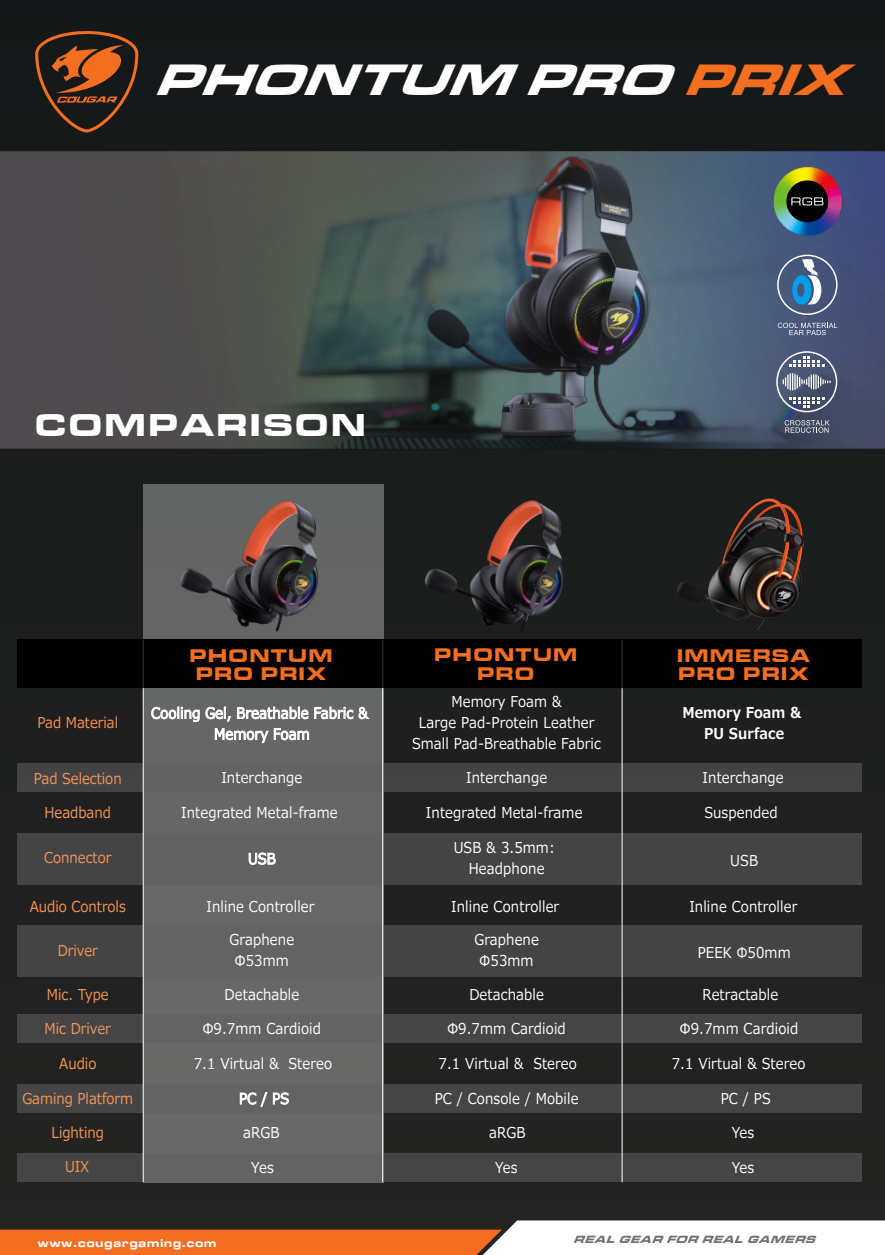
<style>
.page{position:relative;width:885px;height:1255px;background:#fff}
.page>*{position:absolute;margin:0;border:0;box-sizing:border-box;transform-origin:0 0}
.t1{font:italic 45.3px "Microgramma D Bold Exte";color:#fff;scale:1.09 1}
.t2{font:32.7px "Microgramma D Bold Exte";letter-spacing:.1em;color:#fff}
.t3{font:18.9px/18.9px "Microgramma D Bold Exte";letter-spacing:.1em;color:#f36e21;text-align:center}
.t4{font:15px/21px "Meiryo UI";letter-spacing:.01em;color:#fff;text-align:center;scale:.9 1}
.t5{font:15px "Meiryo UI";color:#f79354;scale:.9 1}
.t6{font:700 15px/21px "Meiryo UI";letter-spacing:.01em;color:#fff;text-align:center;scale:.9 1}
.t7{font:11.7px "Microgramma D Bold Exte";letter-spacing:.1em;color:#fff;scale:.92 1}
.t8{font:italic 10.8px "Microgramma D Bold Exte";color:#717071}
.s1{color:#f36e21}
</style>
<div class="page">
<div style="left:0;top:0;width:884px;height:1254px;background:#1d1f1e"></div>
<svg style="left:0;top:1220px;width:884px;height:34px"></svg>
<img style="left:0;top:151px;width:884px;height:298px">
<svg style="left:35px;top:31px;width:103px;height:102px"></svg>
<div style="left:144px;top:485px;width:239px;height:696px;background:#666766"></div>
<svg style="left:17px;top:763px;width:844px;height:28px;fill:#434443"></svg>
<svg style="left:17px;top:833px;width:844px;height:51px;fill:#434444"></svg>
<svg style="left:17px;top:925px;width:844px;height:52px;fill:#444"></svg>
<svg style="left:17px;top:1014px;width:844px;height:28px;fill:#444544"></svg>
<svg style="left:17px;top:1084px;width:844px;height:28px;fill:#454545"></svg>
<svg style="left:17px;top:1153px;width:844px;height:28px;fill:#454545"></svg>
<div style="left:17px;top:639px;width:844px;height:49px;background:#000"></div>
<img style="left:677px;top:498px;width:128px;height:132px">
<hr style="left:143px;top:688px;width:1px;height:494px;background:#fff">
<hr style="left:143px;top:640px;width:1px;height:48px;background:#fff">
<hr style="left:382px;top:688px;width:1px;height:494px;background:#fff">
<hr style="left:382px;top:639px;width:1px;height:49px;background:#fff">
<hr style="left:621px;top:688px;width:1px;height:494px;background:#fff">
<hr style="left:621px;top:639px;width:1px;height:49px;background:#fff">
<img style="left:425px;top:500px;width:138px;height:131px">
<svg style="left:151px;top:706px;width:219px;height:37px"></svg>
<svg style="left:239px;top:1091px;width:50px;height:15px"></svg>
<svg style="left:248px;top:852px;width:28px;height:13px"></svg>
<img style="left:143px;top:496px;width:241px;height:136px">
<img style="left:757px;top:152px;width:96px;height:96px">
<div style="left:786px;top:180px;width:42px;height:42px;background:#000;border-radius:50%"></div>
<svg style="left:791px;top:197px;width:32px;height:8px"></svg>
<svg style="left:777px;top:323px;width:60px;height:12px"></svg>
<div style="left:777px;top:255px;width:60px;height:60px;border:2px solid #fff;border-radius:50%"></div>
<svg style="left:792px;top:259px;width:29px;height:45px"></svg>
<svg style="left:784px;top:420px;width:45px;height:12px"></svg>
<svg style="left:782px;top:373px;width:48px;height:17px"></svg>
<svg style="left:788px;top:397px;width:36px;height:11px"></svg>
<svg style="left:788px;top:356px;width:36px;height:11px"></svg>
<div style="left:776px;top:351px;width:61px;height:61px;border:2px solid #fff;border-radius:50%"></div>
<h1 class="t1" style="left:154px;top:49px;width:657px">PHONTUM PRO <span class="s1">PRIX</span></h1>
<h2 class="t2" style="left:36px;top:403px;width:331px">COMPARISON</h2>
<p class="t5" style="left:37px;top:712px;width:91px">Pad Material</p>
<p class="t5" style="left:34px;top:767px;width:99px">Pad Selection</p>
<p class="t5" style="left:45px;top:802px;width:75px">Headband</p>
<p class="t5" style="left:44px;top:847px;width:76px">Connector</p>
<p class="t5" style="left:30px;top:896px;width:108px">Audio Controls</p>
<p class="t5" style="left:58px;top:939px;width:46px">Driver</p>
<p class="t5" style="left:47px;top:984px;width:70px">Mic. Type</p>
<p class="t5" style="left:45px;top:1017px;width:75px">Mic Driver</p>
<p class="t5" style="left:59px;top:1053px;width:43px">Audio</p>
<p class="t5" style="left:22px;top:1088px;width:124px">Gaming Platform</p>
<p class="t5" style="left:51px;top:1122px;width:60px">Lighting</p>
<p class="t5" style="left:65px;top:1156px;width:29px">UIX</p>
<p class="t3" style="left:190px;top:645px;width:144px">PHONTUM<br>PRO PRIX</p>
<p class="t4" style="left:151px;top:703px;width:242px">Cooling Gel, Breathable Fabric &amp;<br>Memory Foam</p>
<p class="t4" style="left:221px;top:768px;width:91px">Interchange</p>
<p class="t4" style="left:181px;top:803px;width:175px">Integrated Metal-frame</p>
<p class="t4" style="left:248px;top:849px;width:32px">USB</p>
<p class="t4" style="left:206px;top:896px;width:121px">Inline Controller</p>
<p class="t4" style="left:229px;top:929px;width:73px">Graphene<br>Φ53mm</p>
<p class="t4" style="left:224px;top:985px;width:84px">Detachable</p>
<p class="t4" style="left:203px;top:1018px;width:133px">Φ9.7mm Cardioid</p>
<p class="t4" style="left:194px;top:1053px;width:155px">7.1 Virtual &amp; Stereo</p>
<p class="t4" style="left:239px;top:1088px;width:57px">PC / PS</p>
<p class="t4" style="left:243px;top:1123px;width:42px">aRGB</p>
<p class="t4" style="left:251px;top:1158px;width:26px">Yes</p>
<p class="t3" style="left:434px;top:644px;width:144px">PHONTUM<br>PRO</p>
<p class="t4" style="left:412px;top:691px;width:211px">Memory Foam &amp;<br>Large Pad-Protein Leather<br>Small Pad-Breathable Fabric</p>
<p class="t4" style="left:466px;top:768px;width:91px">Interchange</p>
<p class="t4" style="left:426px;top:803px;width:175px">Integrated Metal-frame</p>
<p class="t4" style="left:453px;top:837px;width:114px">USB &amp; 3.5mm:<br>Headphone</p>
<p class="t4" style="left:451px;top:896px;width:121px">Inline Controller</p>
<p class="t4" style="left:474px;top:930px;width:73px">Graphene<br>Φ53mm</p>
<p class="t4" style="left:469px;top:985px;width:84px">Detachable</p>
<p class="t4" style="left:447px;top:1018px;width:133px">Φ9.7mm Cardioid</p>
<p class="t4" style="left:438px;top:1053px;width:155px">7.1 Virtual &amp; Stereo</p>
<p class="t4" style="left:434px;top:1088px;width:161px">PC / Console / Mobile</p>
<p class="t4" style="left:489px;top:1123px;width:42px">aRGB</p>
<p class="t4" style="left:495px;top:1158px;width:26px">Yes</p>
<p class="t3" style="left:677px;top:645px;width:134px;text-align:left">IMMERSA<br>PRO PRIX</p>
<p class="t6" style="left:682px;top:702px;width:134px">Memory Foam &amp;<br>PU Surface</p>
<p class="t4" style="left:702px;top:768px;width:91px">Interchange</p>
<p class="t4" style="left:704px;top:803px;width:83px">Suspended</p>
<p class="t4" style="left:730px;top:850px;width:32px">USB</p>
<p class="t4" style="left:689px;top:896px;width:121px">Inline Controller</p>
<p class="t4" style="left:697px;top:943px;width:105px">PEEK Φ50mm</p>
<p class="t4" style="left:702px;top:985px;width:86px">Retractable</p>
<p class="t4" style="left:679px;top:1018px;width:133px">Φ9.7mm Cardioid</p>
<p class="t4" style="left:671px;top:1053px;width:150px">7.1 Virtual &amp; Stereo</p>
<p class="t4" style="left:720px;top:1088px;width:57px">PC / PS</p>
<p class="t4" style="left:731px;top:1123px;width:26px">Yes</p>
<p class="t4" style="left:731px;top:1158px;width:26px">Yes</p>
<p class="t7" style="left:38px;top:1234px;width:195px">www.cougargaming.com</p>
<p class="t8" style="left:573px;top:1232px;width:248px">REAL GEAR FOR REAL GAMERS</p>
</div>
